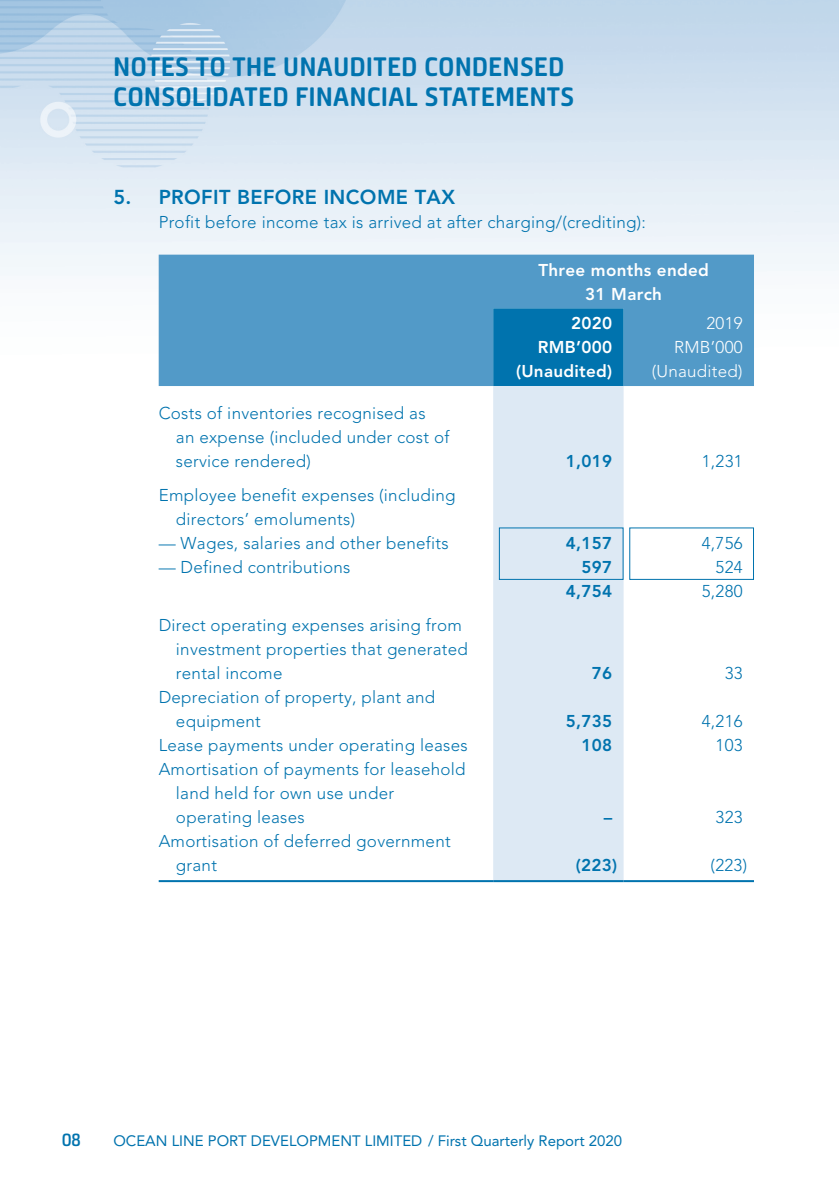
<style>
.page{position:relative;width:839px;height:1191px;background:#fff}
.page>*{position:absolute;margin:0;border:0;box-sizing:border-box;transform-origin:0 0}
.t1{font:700 30px/30px "Neuron";letter-spacing:.02em;color:#0073ae}
._01_H1{font:800 20px "Avenir LT Std";letter-spacing:.02em;color:#0073ae}
.t2{font:600 20px "Neuron";color:#0073ae}
._50_Table_txt{font:300 17px/24px "Avenir LT Std";letter-spacing:.015em;color:#0073ae}
._00_txt{font:300 17px "Avenir LT Std";letter-spacing:.015em;color:#0073ae}
._50_Table_txt-2{font:800 17px "Avenir LT Std";letter-spacing:.02em;color:#fff}
._50_Table_txt-3{font:800 17px "Avenir LT Std";letter-spacing:.02em;color:#0073ae}
._50_Table_txt-4{font:300 17px "Avenir LT Std";letter-spacing:.015em;color:#fff}
.t3{font:15px "Avenir LT Std";color:#0073ae}
</style>
<div class="page">
<div style="left:159px;top:255px;width:595px;height:131px;background:#529ac8"></div>
<div style="left:493px;top:308px;width:131px;height:78px;background:#0073ae"></div>
<div style="left:493px;top:386px;width:131px;height:494px;background:#dde9f4"></div>
<div style="left:499px;top:527px;width:125px;height:53px;border:1px solid #0073ae"></div>
<div style="left:629px;top:527px;width:125px;height:53px;border:1px solid #0073ae"></div>
<hr style="left:159px;top:880px;width:334px;height:2px;background:#0073ae">
<hr style="left:493px;top:880px;width:131px;height:2px;background:#0073ae">
<hr style="left:624px;top:880px;width:130px;height:2px;background:#0073ae">
<h1 class="t1" style="left:114px;top:52px;width:462px">NOTES TO THE UNAUDITED CONDENSED<br>CONSOLIDATED FINANCIAL STATEMENTS</h1>
<p class="_01_H1" style="left:113px;top:185px;width:343px">5. PROFIT BEFORE INCOME TAX</p>
<p class="_00_txt" style="left:159px;top:212px;width:489px">Profit before income tax is arrived at after charging/(crediting):</p>
<p class="_50_Table_txt-2" style="left:538px;top:260px;width:172px">Three months ended</p>
<p class="_50_Table_txt-2" style="left:585px;top:284px;width:78px">31 March</p>
<p class="_50_Table_txt-2" style="left:571px;top:313px;width:43px">2020</p>
<p class="_50_Table_txt-4" style="left:706px;top:313px;width:38px">2019</p>
<p class="_50_Table_txt-2" style="left:538px;top:337px;width:76px">RMB’000</p>
<p class="_50_Table_txt-4" style="left:674px;top:337px;width:70px">RMB’000</p>
<p class="_50_Table_txt-2" style="left:516px;top:361px;width:98px">(Unaudited)</p>
<p class="_50_Table_txt-4" style="left:652px;top:361px;width:92px">(Unaudited)</p>
<p class="_50_Table_txt" style="left:159px;top:401px;width:268px">Costs of inventories recognised as</p>
<p class="_50_Table_txt" style="left:176px;top:425px;width:275px">an expense (included under cost of</p>
<p class="_50_Table_txt" style="left:176px;top:449px;width:136px">service rendered)</p>
<p class="_50_Table_txt-3" style="left:566px;top:450px;width:48px">1,019</p>
<p class="_50_Table_txt" style="left:702px;top:449px;width:42px">1,231</p>
<p class="_50_Table_txt" style="left:159px;top:483px;width:298px">Employee benefit expenses (including</p>
<p class="_50_Table_txt" style="left:176px;top:507px;width:181px">directors’ emoluments)</p>
<p class="_50_Table_txt" style="left:159px;top:531px;width:292px">— Wages, salaries and other benefits</p>
<p class="_50_Table_txt-3" style="left:566px;top:532px;width:48px">4,157</p>
<p class="_50_Table_txt" style="left:702px;top:531px;width:42px">4,756</p>
<p class="_50_Table_txt" style="left:159px;top:555px;width:193px">— Defined contributions</p>
<p class="_50_Table_txt-3" style="left:581px;top:556px;width:32px">597</p>
<p class="_50_Table_txt" style="left:716px;top:555px;width:29px">524</p>
<p class="_50_Table_txt-3" style="left:566px;top:580px;width:48px">4,754</p>
<p class="_50_Table_txt" style="left:702px;top:579px;width:42px">5,280</p>
<p class="_50_Table_txt" style="left:159px;top:613px;width:305px">Direct operating expenses arising from</p>
<p class="_50_Table_txt" style="left:176px;top:637px;width:293px">investment properties that generated</p>
<p class="_50_Table_txt" style="left:176px;top:661px;width:108px">rental income</p>
<p class="_50_Table_txt-3" style="left:592px;top:662px;width:22px">76</p>
<p class="_50_Table_txt" style="left:725px;top:661px;width:19px">33</p>
<p class="_50_Table_txt" style="left:176px;top:685px;width:261px;text-indent:-17px">Depreciation of property, plant and equipment</p>
<p class="_50_Table_txt-3" style="left:566px;top:710px;width:48px">5,735</p>
<p class="_50_Table_txt" style="left:702px;top:709px;width:42px">4,216</p>
<p class="_50_Table_txt" style="left:159px;top:733px;width:310px">Lease payments under operating leases</p>
<p class="_50_Table_txt-3" style="left:581px;top:734px;width:32px">108</p>
<p class="_50_Table_txt" style="left:716px;top:733px;width:29px">103</p>
<p class="_50_Table_txt" style="left:176px;top:757px;width:291px;text-indent:-17px">Amortisation of payments for leasehold land held for own use under operating leases</p>
<p class="_50_Table_txt-3" style="left:604px;top:806px;width:10px">–</p>
<p class="_50_Table_txt" style="left:716px;top:805px;width:29px">323</p>
<p class="_50_Table_txt" style="left:176px;top:829px;width:276px;text-indent:-17px">Amortisation of deferred government grant</p>
<p class="_50_Table_txt-3" style="left:576px;top:854px;width:43px">(223)</p>
<p class="_50_Table_txt" style="left:711px;top:853px;width:38px">(223)</p>
<p class="t2" style="left:62px;top:1128px;width:20px">08</p>
<p class="t3" style="left:113px;top:1132px;width:510px">OCEAN LINE PORT DEVELOPMENT LIMITED / First Quarterly Report 2020</p>
</div>
